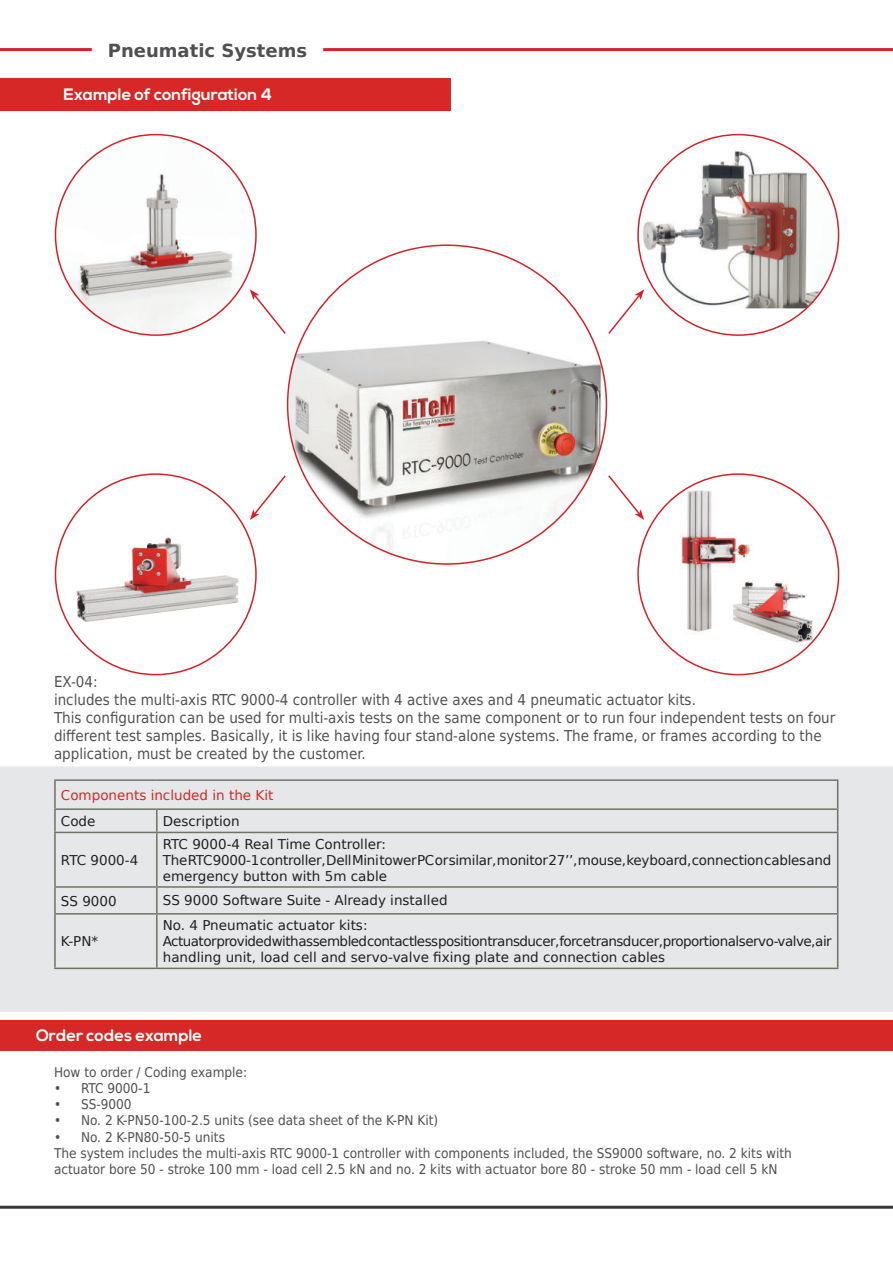
<style>
.page{position:relative;width:893px;height:1263px;background:#fff}
.page>*{position:absolute;margin:0;border:0;box-sizing:border-box;transform-origin:0 0}
.t1{font:700 18px "DejaVu Sans";color:#505052}
.t2{font:700 16.5px "Nexa";color:#fff}
.t3{font:15px/18px "DejaVu Sans Condensed";color:#505052}
.t4{font:13.5px/16.2px "DejaVu Sans Condensed";color:#505052}
.t5{font:13.5px/16.2px "DejaVu Sans";letter-spacing:-.04em;color:#231f20}
.t6{font:13.5px/16.2px "DejaVu Sans";letter-spacing:-.02em;color:#231f20}
.t7{font:13.5px "DejaVu Sans";color:#231f20}
.t8{font:13.5px "DejaVu Sans";color:#d52827}
</style>
<div class="page">
<div style="left:0;top:766px;width:893px;height:246px;background:#e6e7e9"></div>
<hr style="left:54px;top:779px;width:103px;height:2px;background:#717267">
<hr style="left:54px;top:781px;width:2px;height:27px;background:#717267">
<hr style="left:157px;top:779px;width:681px;height:2px;background:#717267">
<hr style="left:54px;top:808px;width:103px;height:2px;background:#717267">
<hr style="left:54px;top:810px;width:2px;height:22px;background:#717267">
<hr style="left:157px;top:808px;width:681px;height:2px;background:#717267">
<hr style="left:156px;top:810px;width:2px;height:22px;background:#717267">
<svg style="left:837px;top:781px;width:1px;height:51px"></svg>
<hr style="left:54px;top:832px;width:103px;height:1px;background:#717267">
<hr style="left:54px;top:833px;width:2px;height:53px;background:#717267">
<hr style="left:157px;top:832px;width:681px;height:1px;background:#717267">
<hr style="left:156px;top:833px;width:2px;height:53px;background:#717267">
<hr style="left:837px;top:833px;width:1px;height:53px;background:#717267">
<hr style="left:54px;top:886px;width:103px;height:2px;background:#717267">
<hr style="left:54px;top:888px;width:2px;height:25px;background:#717267">
<hr style="left:157px;top:886px;width:681px;height:2px;background:#717267">
<hr style="left:156px;top:888px;width:2px;height:25px;background:#717267">
<svg style="left:837px;top:888px;width:1px;height:25px"></svg>
<hr style="left:54px;top:913px;width:103px;height:1px;background:#717267">
<hr style="left:54px;top:914px;width:2px;height:53px;background:#717267">
<hr style="left:157px;top:913px;width:681px;height:1px;background:#717267">
<hr style="left:156px;top:914px;width:2px;height:53px;background:#717267">
<hr style="left:837px;top:914px;width:1px;height:53px;background:#717267">
<hr style="left:54px;top:967px;width:103px;height:2px;background:#717267">
<hr style="left:157px;top:967px;width:681px;height:2px;background:#717267">
<hr style="left:0;top:1206px;width:893px;height:3px;background:#383839">
<div style="left:0;top:78px;width:451px;height:33px;background:#d52827"></div>
<hr style="left:0;top:48px;width:92px;height:3px;background:#d1232a">
<hr style="left:323px;top:48px;width:570px;height:3px;background:#d1232a">
<img style="left:288px;top:261px;width:318px;height:303px">
<img style="left:55px;top:135px;width:201px;height:199px">
<img style="left:638px;top:137px;width:201px;height:171px">
<img style="left:73px;top:499px;width:170px;height:161px">
<img style="left:639px;top:485px;width:200px;height:165px">
<svg style="left:250px;top:289px;width:36px;height:45px"></svg>
<svg style="left:608px;top:289px;width:36px;height:45px"></svg>
<svg style="left:250px;top:475px;width:36px;height:45px"></svg>
<svg style="left:608px;top:475px;width:36px;height:45px"></svg>
<div style="left:0;top:1020px;width:893px;height:31px;background:#d52827"></div>
<p class="t1" style="left:108px;top:44px;width:201px">Pneumatic Systems</p>
<p class="t2" style="left:64px;top:88px;width:210px">Example of configuration 4</p>
<p class="t3" style="left:54px;top:672px;width:783px">EX-04:<br>includes the multi-axis RTC 9000-4 controller with 4 active axes and 4 pneumatic actuator kits.<br>This configuration can be used for multi-axis tests on the same component or to run four independent tests on four different test samples. Basically, it is like having four stand-alone systems. The frame, or frames according to the application, must be created by the customer.</p>
<p class="t8" style="left:61px;top:789px;width:214px">Components included in the Kit</p>
<p class="t6" style="left:61px;top:814px;width:36px">Code</p>
<p class="t7" style="left:163px;top:816px;width:78px">Description</p>
<p class="t6" style="left:61px;top:853px;width:79px">RTC 9000-4</p>
<p class="t6" style="left:163px;top:837px;width:670px">RTC 9000-4 Real Time Controller:<br>The RTC 9000-1 controller, Dell Mini tower PC or similar, monitor 27’’, mouse, keyboard, connection cables and emergency button with 5m cable</p>
<p class="t6" style="left:61px;top:894px;width:57px">SS 9000</p>
<p class="t7" style="left:163px;top:895px;width:286px">SS 9000 Software Suite - Already installed</p>
<p class="t6" style="left:61px;top:934px;width:39px">K-PN*</p>
<p class="t5" style="left:163px;top:918px;width:670px">No. 4 Pneumatic actuator kits:<br>Actuator provided with assembled contactless position transducer, force transducer, proportional servo-valve, air handling unit, load cell and servo-valve fixing plate and connection cables</p>
<p class="t2" style="left:36px;top:1029px;width:168px">Order codes example</p>
<p class="t4" style="left:54px;top:1063px;width:195px">How to order / Coding example:</p>
<p class="t4" style="left:54px;top:1081px;width:98px">• RTC 9000-1</p>
<p class="t4" style="left:54px;top:1097px;width:79px">• SS-9000</p>
<p class="t4" style="left:54px;top:1114px;width:386px">• No. 2 K-PN50-100-2.5 units (see data sheet of the K-PN Kit)</p>
<p class="t4" style="left:54px;top:1130px;width:739px">• No. 2 K-PN80-50-5 units<br>The system includes the multi-axis RTC 9000-1 controller with components included, the SS9000 software, no. 2 kits with actuator bore 50 - stroke 100 mm - load cell 2.5 kN and no. 2 kits with actuator bore 80 - stroke 50 mm - load cell 5 kN</p>
</div>
